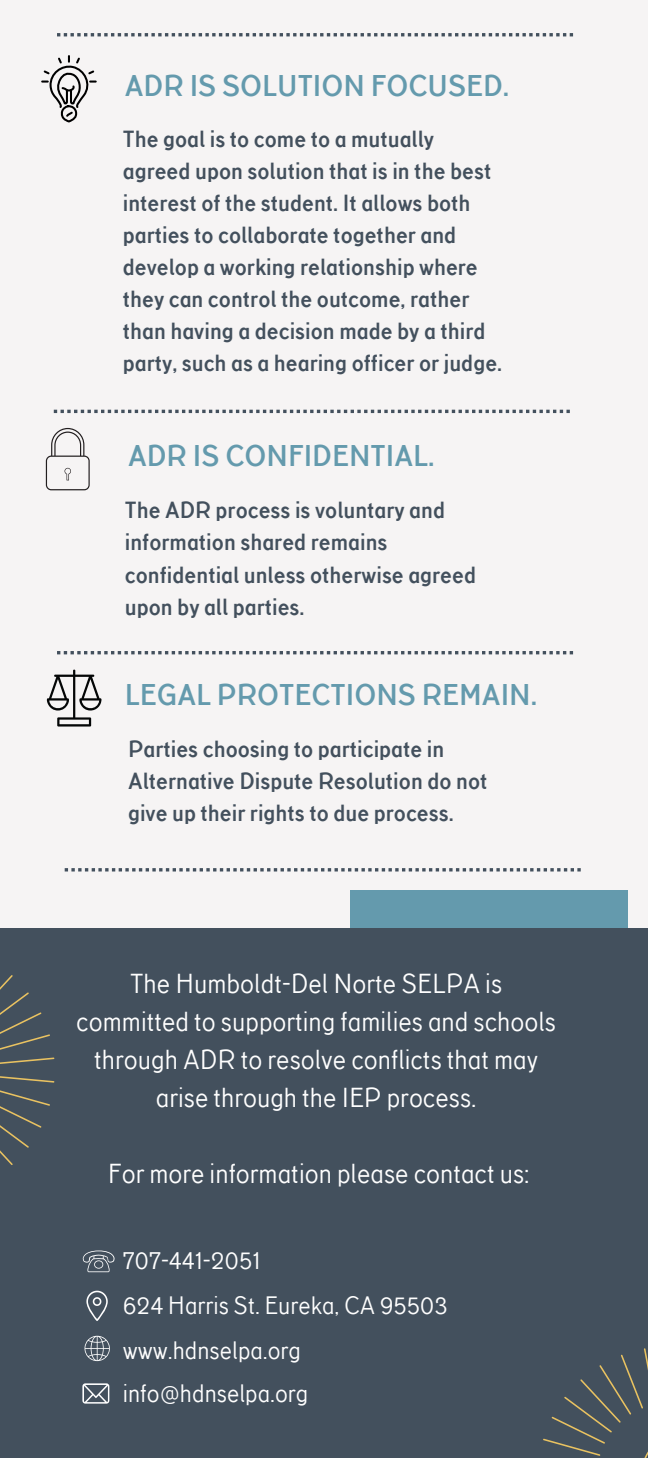
<style>
.page{position:relative;width:648px;height:1458px;background:#f6f4f4}
.page>*{position:absolute;margin:0;border:0;box-sizing:border-box;transform-origin:0 0}
.t1{font:700 30.6px "TT Corals";color:#649aad}
.t2{font:27.9px/38px "TT Corals";color:#fefefe;text-align:center}
.t3{font:25.65px "TT Corals";color:#fefefe}
.t4{font:700 23.85px/31.9px "TT Corals";color:#43505d}
</style>
<div class="page">
<div style="left:350px;top:890px;width:278px;height:340px;background:#649aad"></div>
<div style="left:0;top:928px;width:648px;height:530px;background:#43505d"></div>
<svg style="left:86px;top:1291px;width:22px;height:30px"></svg>
<svg style="left:85px;top:1336px;width:25px;height:25px"></svg>
<svg style="left:82px;top:1383px;width:27px;height:21px"></svg>
<svg style="left:83px;top:1251px;width:32px;height:21px"></svg>
<svg style="left:57px;top:33px;width:516px;height:3px"></svg>
<svg style="left:54px;top:410px;width:516px;height:3px"></svg>
<svg style="left:57px;top:651px;width:516px;height:3px"></svg>
<svg style="left:42px;top:56px;width:54px;height:67px"></svg>
<svg style="left:46px;top:428px;width:44px;height:62px"></svg>
<svg style="left:46px;top:669px;width:55px;height:58px"></svg>
<svg style="left:65px;top:868px;width:516px;height:4px"></svg>
<svg style="left:543px;top:1348px;width:105px;height:110px"></svg>
<svg style="left:0;top:1090px;width:50px;height:75px"></svg>
<svg style="left:0;top:1076px;width:54px;height:7px"></svg>
<svg style="left:0;top:1058px;width:54px;height:6px"></svg>
<svg style="left:0;top:975px;width:50px;height:75px"></svg>
<p class="t1" style="left:125px;top:67px;width:386px">ADR IS SOLUTION FOCUSED.</p>
<p class="t4" style="left:123px;top:123px;width:381px">The goal is to come to a mutually agreed upon solution that is in the best interest of the student. It allows both parties to collaborate together and develop a working relationship where they can control the outcome, rather than having a decision made by a third party, such as a hearing officer or judge.</p>
<p class="t1" style="left:128px;top:437px;width:308px">ADR IS CONFIDENTIAL.</p>
<p class="t4" style="left:125px;top:495px;width:353px">The ADR process is voluntary and information shared remains confidential unless otherwise agreed upon by all parties.</p>
<p class="t1" style="left:125px;top:676px;width:414px">LEGAL PROTECTIONS REMAIN.</p>
<p class="t4" style="left:128px;top:733px;width:361px">Parties choosing to participate in<br>Alternative Dispute Resolution do not give up their rights to due process.</p>
<p class="t2" style="left:76px;top:965px;width:481px">The Humboldt-Del Norte SELPA is committed to supporting families and schools through ADR to resolve conflicts that may arise through the IEP process.</p>
<p class="t2" style="left:108px;top:1155px;width:423px">For more information please contact us:</p>
<p class="t3" style="left:123px;top:1244px;width:139px">707-441-2051</p>
<p class="t3" style="left:123px;top:1289px;width:327px">624 Harris St. Eureka, CA 95503</p>
<p class="t3" style="left:123px;top:1334px;width:180px">www.hdnselpa.org</p>
<p class="t3" style="left:123px;top:1378px;width:187px">info@hdnselpa.org</p>
</div>
